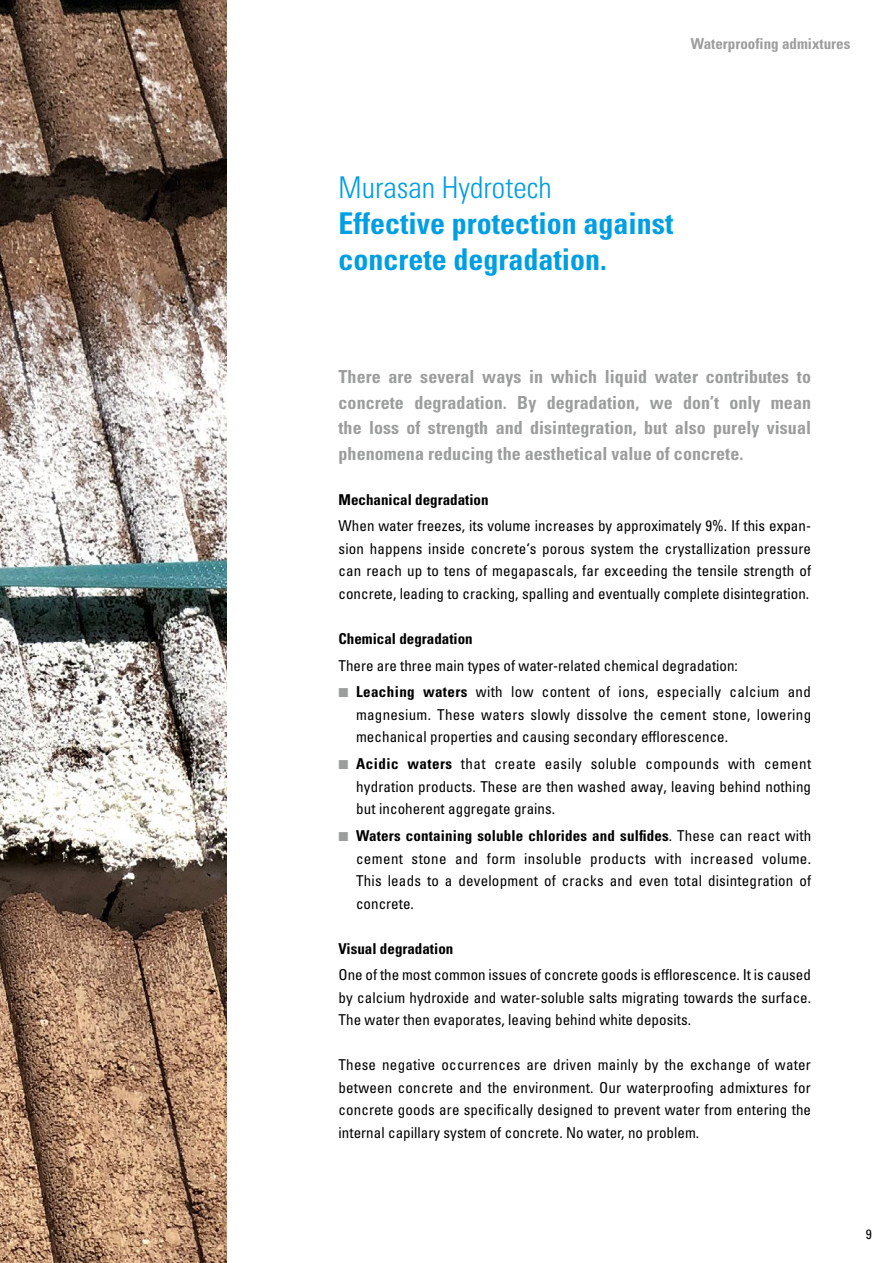
<style>
.page{position:relative;width:893px;height:1263px;background:#fff}
.page>*{position:absolute;margin:0;border:0;box-sizing:border-box;transform-origin:0 0}
.t1{font:700 condensed 30px/36px "Univers LT Pro";color:#009ee3}
.t2{font:30px "Univers LTCYR 47 Light Cond";color:#009ee3}
.t3{font:700 condensed 18px/25.5px "Univers LT Pro";letter-spacing:.005em;color:#9c9d9d;text-align:justify}
.t4{font:condensed 15px/22.5px "Univers LT Pro";letter-spacing:.005em;color:#000;text-align:justify}
.t5{font:700 condensed 15px "Univers LT Pro";color:#000}
.t6{font:700 condensed 15px "Univers LT Pro";color:#9c9d9d}
.t7{font:condensed 13.5px "Univers LT Pro";color:#000}
.s1{color:#9c9d9d}
.s2{font-weight:700}
</style>
<div class="page">
<img style="left:0;top:0;width:226px;height:1263px">
<p class="t6" style="left:691px;top:35px;width:161px">Waterproofing admixtures</p>
<h1 class="t2" style="left:339px;top:167px;width:215px">Murasan Hydrotech</h1>
<h1 class="t1" style="left:339px;top:206px;width:337px">Effective protection against concrete degradation.</h1>
<p class="t3" style="left:339px;top:364px;width:474px">There are several ways in which liquid water contributes to concrete degradation. By degradation, we don’t only mean the loss of strength and disintegration, but also purely visual phenomena reducing the aesthetical value of concrete.</p>
<p class="t5" style="left:339px;top:490px;width:151px">Mechanical degradation</p>
<p class="t4" style="left:339px;top:514px;width:474px">When water freezes, its volume increases by approximately 9%. If this expan&shy;sion happens inside concrete‘s porous system the crystallization pressure can reach up to tens of megapascals, far exceeding the tensile strength of concrete, leading to cracking, spalling and eventually complete disintegration.</p>
<p class="t5" style="left:339px;top:629px;width:136px">Chemical degradation</p>
<p class="t4" style="left:339px;top:652px;width:474px;line-height:26.8px">There are three main types of water-related chemical degradation:<br><span class="s1">◾</span> <span class="s2">Leaching waters</span> with low content of ions, especially calcium and</p>
<p class="t4" style="left:356px;top:703px;width:457px">magnesium. These waters slowly dissolve the cement stone, lowering mechanical properties and causing secondary efflorescence.</p>
<p class="t4" style="left:356px;top:752px;width:456px;text-indent:-18px"><span class="s1">◾</span> <span class="s2">Acidic waters</span> that create easily soluble compounds with cement hydration products. These are then washed away, leaving behind nothing but incoherent aggregate grains.</p>
<p class="t4" style="left:356px;top:824px;width:457px;text-align:left;text-indent:-17px"><span class="s1">◾</span> <span class="s2">Waters containing soluble chlorides and sulfides</span>. These can react with cement stone and form insoluble products with increased volume.<br>This leads to a development of cracks and even total disintegration of concrete.</p>
<p class="t5" style="left:339px;top:939px;width:116px">Visual degradation</p>
<p class="t4" style="left:339px;top:963px;width:474px">One of the most common issues of concrete goods is efflorescence. It is caused by calcium hydroxide and water-soluble salts migrating towards the surface.<br>The water then evaporates, leaving behind white deposits.</p>
<p class="t4" style="left:339px;top:1053px;width:474px">These negative occurrences are driven mainly by the exchange of water between concrete and the environment. Our waterproofing admixtures for concrete goods are specifically designed to prevent water from entering the internal capillary system of concrete. No water, no problem.</p>
<p class="t7" style="left:866px;top:1226px;width:7px">9</p>
</div>
